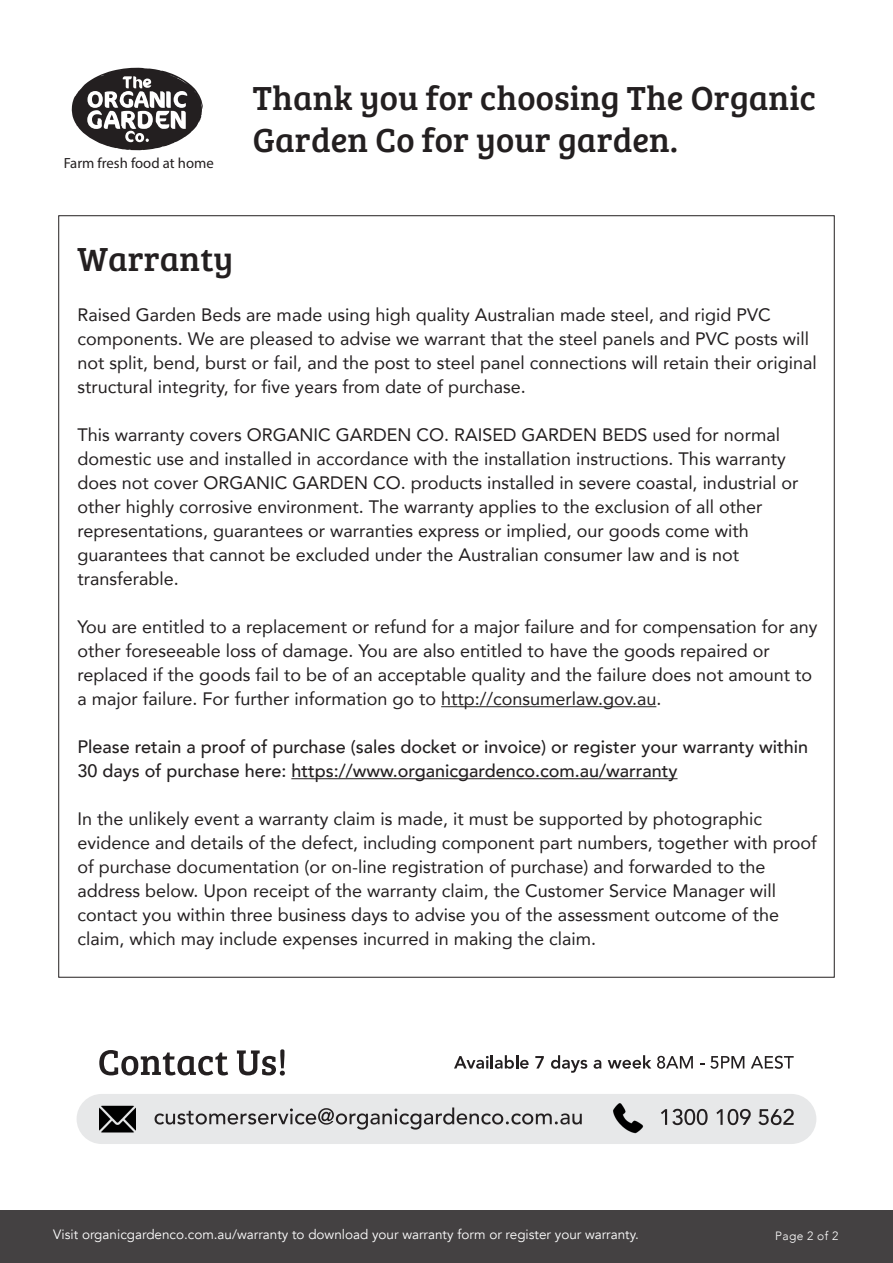
<style>
.page{position:relative;width:893px;height:1263px;background:#fff}
.page>*{position:absolute;margin:0;border:0;box-sizing:border-box;transform-origin:0 0}
.t1{font:34.5px/41.4px "Bree Serif";letter-spacing:.005em;color:#231f20}
.t2{font:18px/24px "Avenir";color:#231f20}
.t3{font:500 18px/24px "Avenir";color:#231f20}
.t4{font:14.7px "Myriad Pro";color:#231f20}
.t5{font:13.5px "Avenir";color:#fff}
.t6{font:300 12px "Avenir";letter-spacing:.03em;color:#fff}
</style>
<div class="page">
<svg style="left:72px;top:67px;width:131px;height:84px"></svg>
<div style="left:0;top:1210px;width:893px;height:53px;background:#444142"></div>
<hr style="left:441px;top:706px;width:215px;height:1px;background:#231f20">
<hr style="left:291px;top:778px;width:386px;height:1px;background:#231f20">
<div style="left:77px;top:1094px;width:739px;height:50px;background:#e7e8e9;border-radius:25px"></div>
<svg style="left:99px;top:1050px;width:129px;height:25px"></svg>
<svg style="left:237px;top:1049px;width:48px;height:26px"></svg>
<img style="left:99px;top:1105px;width:37px;height:28px">
<svg style="left:155px;top:1107px;width:427px;height:22px"></svg>
<svg style="left:454px;top:1055px;width:75px;height:14px"></svg>
<svg style="left:535px;top:1056px;width:9px;height:12px"></svg>
<svg style="left:551px;top:1055px;width:36px;height:18px"></svg>
<svg style="left:594px;top:1060px;width:7px;height:9px"></svg>
<svg style="left:608px;top:1055px;width:43px;height:14px"></svg>
<svg style="left:657px;top:1056px;width:36px;height:13px"></svg>
<svg style="left:710px;top:1056px;width:34px;height:13px"></svg>
<svg style="left:751px;top:1056px;width:43px;height:13px"></svg>
<svg style="left:661px;top:1109px;width:47px;height:16px"></svg>
<svg style="left:716px;top:1109px;width:35px;height:16px"></svg>
<svg style="left:758px;top:1109px;width:36px;height:16px"></svg>
<img style="left:613px;top:1103px;width:30px;height:31px">
<p class="t4" style="left:64px;top:154px;width:151px">Farm fresh food at home</p>
<h1 class="t1" style="left:253px;top:76px;width:565px">Thank you for choosing The Organic<br>Garden Co for your garden.</h1>
<h1 class="t1" style="left:77px;top:237px;width:157px">Warranty</h1>
<p class="t2" style="left:78px;top:303px;width:741px">Raised Garden Beds are made using high quality Australian made steel, and rigid PVC components. We are pleased to advise we warrant that the steel panels and PVC posts will not split, bend, burst or fail, and the post to steel panel connections will retain their original structural integrity, for five years from date of purchase.</p>
<p class="t2" style="left:78px;top:423px;width:722px">This warranty covers ORGANIC GARDEN CO. RAISED GARDEN BEDS used for normal domestic use and installed in accordance with the installation instructions. This warranty does not cover ORGANIC GARDEN CO. products installed in severe coastal, industrial or other highly corrosive environment. The warranty applies to the exclusion of all other representations, guarantees or warranties express or implied, our goods come with guarantees that cannot be excluded under the Australian consumer law and is not transferable.</p>
<p class="t2" style="left:78px;top:614px;width:741px">You are entitled to a replacement or refund for a major failure and for compensation for any other foreseeable loss of damage. You are also entitled to have the goods repaired or replaced if the goods fail to be of an acceptable quality and the failure does not amount to a major failure. For further information go to http://consumerlaw.gov.au.</p>
<p class="t3" style="left:78px;top:734px;width:732px">Please retain a proof of purchase (sales docket or invoice) or register your warranty within<br>30 days of purchase here: https://www.organicgardenco.com.au/warranty</p>
<p class="t2" style="left:78px;top:807px;width:741px">In the unlikely event a warranty claim is made, it must be supported by photographic evidence and details of the defect, including component part numbers, together with proof of purchase documentation (or on-line registration of purchase) and forwarded to the address below. Upon receipt of the warranty claim, the Customer Service Manager will contact you within three business days to advise you of the assessment outcome of the claim, which may include expenses incurred in making the claim.</p>
<p class="t5" style="left:53px;top:1226px;width:587px">Visit organicgardenco.com.au/warranty to download your warranty form or register your warranty.</p>
<p class="t6" style="left:775px;top:1229px;width:65px">Page 2 of 2</p>
</div>
